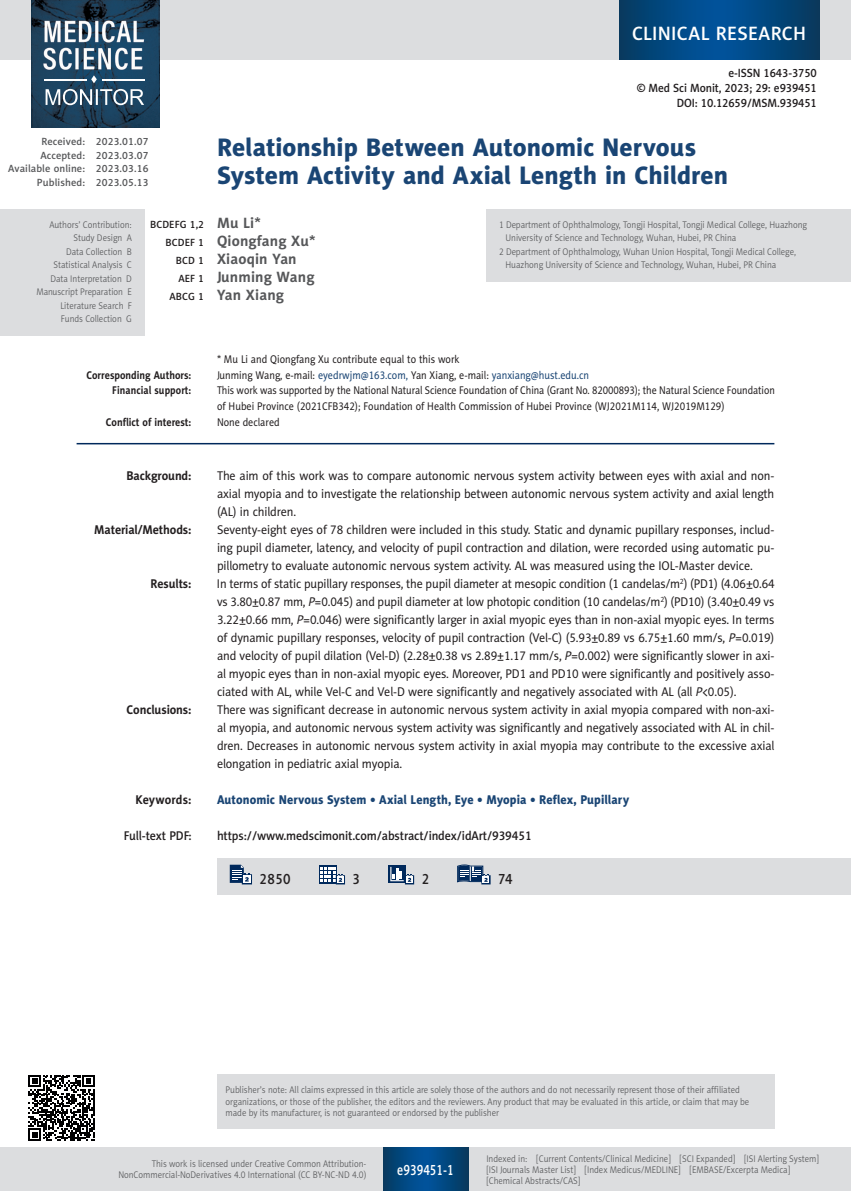
<style>
.page{position:relative;width:851px;height:1191px;background:#fff}
.page>*{position:absolute;margin:0;border:0;box-sizing:border-box;transform-origin:0 0}
.MSM_Tytul{font:25.5px/28.5px "Naomi Sans EFN Heavy";color:#1a4574}
.t1{font:19.5px "Naomi Sans EFN Medium";letter-spacing:.015em;color:#fff}
.MSM_Autorzy{font:700 15px "Naomi Sans EFN";letter-spacing:.01em;color:#57585a}
.MSM_e-PAGINA{font:15px "Naomi Sans EFN Medium";color:#fff;scale:.8 1}
.MSM_dane{font:15px "Naomi Sans EFN Medium";letter-spacing:.03em;color:#231f20;scale:.9 1}
.MSM_Summary_body{font:12.75px/18px "Naomi Sans EFN";letter-spacing:-.01em;color:#231f20;text-align:justify;scale:.95 1}
.MSM_Summary_body-2{font:12.75px/18px "Naomi Sans EFN";letter-spacing:-.01em;color:#231f20;text-align:justify;scale:.94 1}
.MSM_full_text_pdf{font:12.75px "Naomi Sans EFN Medium";letter-spacing:-.01em;color:#231f20;scale:.95 1}
.MSM_keywords{font:12.75px "Naomi Sans EFN Heavy";letter-spacing:.005em;color:#1a4574;scale:.95 1}
.MSM_Summary_body-3{font:700 12.75px "Naomi Sans EFN";letter-spacing:-.01em;color:#231f20;scale:.95 1}
.MSM_keywords-2{font:700 12.75px "Naomi Sans EFN";letter-spacing:.005em;color:#231f20;scale:.95 1}
.MSM_Summary_body-4{font:700 12.75px "Naomi Sans EFN";letter-spacing:-.01em;color:#231f20;scale:.94 1}
.MSM_full_text_pdf-2{font:12px "Naomi Sans EFN Medium";letter-spacing:-.01em;color:#231f20;scale:.95 1}
.MSM_Adres{font:11.25px/15.8px "Naomi Sans EFN";color:#231f20;scale:.88 1}
.MSM_Adres-2{font:11.25px "Naomi Sans EFN";color:#1a4574;scale:.9 1}
.MSM_Adres-3{font:11.25px "Naomi Sans EFN";color:#231f20;scale:.9 1}
.MSM_Adres-4{font:700 11.25px "Naomi Sans EFN";color:#231f20;scale:.9 1}
.MSM_Confilicts{font:700 11.25px "Naomi Sans EFN";color:#231f20;scale:.9 1}
.MSM_Adres-5{font:700 11.25px "Naomi Sans EFN";color:#231f20;scale:.88 1}
.MSM_Confilicts-2{font:11.25px "Naomi Sans EFN";color:#231f20;scale:.9 1}
.t2{font:10.5px "Naomi Sans EFN Medium";letter-spacing:.01em;color:#57585a}
.MSM_Autorzy-2{font:10.5px "Naomi Sans EFN Medium";letter-spacing:.01em;color:#231f20}
.MSM_pagina_indeksy{font:9.75px/11.2px "Naomi Sans EFN Light";color:#57585a;scale:.9 1}
.MSM_Afiliacja{font:9.75px/13.5px "Naomi Sans EFN Light";color:#57585a;scale:.9 1}
.s1{font-family:"Naomi Sans EFN";font-weight:700;font-size:15px;color:#57585a}
.s2{font-family:"Naomi Sans EFN Medium";font-weight:400;font-size:10.5px;color:#231f20}
.s3{color:#231f20}
.s4{font-style:italic}
</style>
<div class="page">
<div style="left:217px;top:858px;width:633px;height:36px;background:#dcdddf"></div>
<svg style="left:230px;top:864px;width:22px;height:20px"></svg>
<div style="left:319px;top:865px;width:17px;height:18px;background:#00295c"></div>
<svg style="left:320px;top:866px;width:25px;height:18px"></svg>
<div style="left:388px;top:865px;width:18px;height:18px;background:#00295c"></div>
<svg style="left:390px;top:867px;width:24px;height:17px"></svg>
<svg style="left:457px;top:864px;width:33px;height:20px"></svg>
<hr style="left:77px;top:443px;width:697px;height:1px;background:#00295c">
<div style="left:0;top:210px;width:145px;height:126px;background:#dcdddf"></div>
<div style="left:486px;top:210px;width:364px;height:72px;background:#dcdddf"></div>
<svg style="left:28px;top:1075px;width:67px;height:66px"></svg>
<div style="left:217px;top:1074px;width:557px;height:54px;background:#dcdddf"></div>
<div style="left:0;top:1148px;width:850px;height:43px;background:#dcdddf"></div>
<svg style="left:383px;top:1147px;width:85px;height:43px"></svg>
<div style="left:0;top:0;width:850px;height:60px;background:#dcdddf"></div>
<svg style="left:619px;top:0;width:200px;height:60px"></svg>
<img style="left:32px;top:0;width:127px;height:128px">
<img style="left:45px;top:79px;width:41px;height:1px">
<img style="left:103px;top:79px;width:41px;height:1px">
<svg style="left:91px;top:75px;width:6px;height:8px"></svg>
<img style="left:46px;top:89px;width:98px;height:16px">
<h2 class="t1" style="left:632px;top:22px;width:175px">CLINICAL RESEARCH</h2>
<p class="MSM_full_text_pdf-2" style="left:728px;top:66px;width:95px">e-ISSN 1643-3750</p>
<p class="MSM_full_text_pdf-2" style="left:636px;top:81px;width:191px">© Med Sci Monit, 2023; 29: e939451</p>
<p class="MSM_full_text_pdf-2" style="left:676px;top:96px;width:149px">DOI: 10.12659/MSM.939451</p>
<p class="MSM_Tytul" style="left:217px;top:132px;width:512px">Relationship Between Autonomic Nervous<br>System Activity and Axial Length in Children</p>
<p class="MSM_Autorzy-2" style="left:150px;top:218px;width:112px">BCDEFG 1,2 <span class="s1">Mu Li*</span></p>
<p class="MSM_Autorzy" style="left:165px;top:232px;width:151px"><span class="s2">BCDEF 1</span> Qiongfang Xu*</p>
<p class="MSM_Autorzy" style="left:176px;top:250px;width:122px"><span class="s2">BCD 1</span> Xiaoqin Yan</p>
<p class="MSM_Autorzy" style="left:178px;top:268px;width:138px"><span class="s2">AEF 1</span> Junming Wang</p>
<p class="MSM_Autorzy" style="left:169px;top:286px;width:116px"><span class="s2">ABCG 1</span> Yan Xiang</p>
<p class="t2" style="left:41px;top:136px;width:109px">Received: 2023.01.07</p>
<p class="t2" style="left:40px;top:149px;width:110px">Accepted: 2023.03.07</p>
<p class="t2" style="left:8px;top:163px;width:142px">Available online: 2023.03.16</p>
<p class="t2" style="left:37px;top:176px;width:113px">Published: 2023.05.13</p>
<p class="MSM_pagina_indeksy" style="left:49px;top:219px;width:93px">Authors’ Contribution:</p>
<p class="MSM_pagina_indeksy" style="left:74px;top:232px;width:66px">Study Design A</p>
<p class="MSM_pagina_indeksy" style="left:66px;top:246px;width:74px">Data Collection B</p>
<p class="MSM_pagina_indeksy" style="left:53px;top:259px;width:89px">Statistical Analysis C</p>
<p class="MSM_pagina_indeksy" style="left:51px;top:273px;width:92px">Data Interpretation D</p>
<p class="MSM_pagina_indeksy" style="left:36px;top:286px;width:107px">Manuscript Preparation E</p>
<p class="MSM_pagina_indeksy" style="left:60px;top:300px;width:81px">Literature Search F</p>
<p class="MSM_pagina_indeksy" style="left:61px;top:313px;width:80px">Funds Collection G</p>
<p class="MSM_Afiliacja" style="left:505px;top:218px;width:336px;text-indent:-6px">1 Department of Ophthalmology, Tongji Hospital, Tongji Medical College, Huazhong<br>University of Science and Technology, Wuhan, Hubei, PR China</p>
<p class="MSM_Afiliacja" style="left:505px;top:245px;width:324px;text-indent:-6px">2 Department of Ophthalmology, Wuhan Union Hospital, Tongji Medical College,<br>Huazhong University of Science and Technology, Wuhan, Hubei, PR China</p>
<p class="MSM_Adres-3" style="left:217px;top:352px;width:271px">* Mu Li and Qiongfang Xu contribute equal to this work</p>
<p class="MSM_Adres-4" style="left:86px;top:368px;width:118px">Corresponding Authors:</p>
<p class="MSM_Adres-2" style="left:217px;top:368px;width:415px"><span class="s3">Junming Wang, e-mail:</span> eyedrwjm@163.com, <span class="s3">Yan Xiang, e-mail:</span> yanxiang@hust.edu.cn</p>
<p class="MSM_Adres-5" style="left:112px;top:384px;width:91px">Financial support:</p>
<p class="MSM_Adres" style="left:217px;top:383px;width:635px">This work was supported by the National Natural Science Foundation of China (Grant No. 82000893); the Natural Science Foundation of Hubei Province (2021CFB342); Foundation of Health Commission of Hubei Province (WJ2021M114, WJ2019M129)</p>
<p class="MSM_Confilicts" style="left:106px;top:415px;width:97px">Conflict of interest:</p>
<p class="MSM_Confilicts-2" style="left:217px;top:415px;width:71px">None declared</p>
<p class="MSM_Summary_body-3" style="left:126px;top:468px;width:70px">Background:</p>
<p class="MSM_Summary_body" style="left:217px;top:467px;width:588px">The aim of this work was to compare autonomic nervous system activity between eyes with axial and non&shy;axial myopia and to investigate the relationship between autonomic nervous system activity and axial length (AL) in children.</p>
<p class="MSM_Summary_body-3" style="left:94px;top:522px;width:104px">Material/Methods:</p>
<p class="MSM_Summary_body" style="left:217px;top:521px;width:588px">Seventy-eight eyes of 78 children were included in this study. Static and dynamic pupillary responses, includ&shy;ing pupil diameter, latency, and velocity of pupil contraction and dilation, were recorded using automatic pu&shy;pillometry to evaluate autonomic nervous system activity. AL was measured using the IOL-Master device.</p>
<p class="MSM_Summary_body-4" style="left:150px;top:576px;width:45px">Results:</p>
<p class="MSM_Summary_body-2" style="left:217px;top:575px;width:594px">In terms of static pupillary responses, the pupil diameter at mesopic condition (1 candelas/m<sup>2</sup>) (PD1) (4.06±0.64 vs 3.80±0.87 mm, <span class="s4">P</span>=0.045) and pupil diameter at low photopic condition (10 candelas/m<sup>2</sup>) (PD10) (3.40±0.49 vs 3.22±0.66 mm, <span class="s4">P</span>=0.046) were significantly larger in axial myopic eyes than in non-axial myopic eyes. In terms of dynamic pupillary responses, velocity of pupil contraction (Vel-C) (5.93±0.89 vs 6.75±1.60 mm/s, <span class="s4">P</span>=0.019) and velocity of pupil dilation (Vel-D) (2.28±0.38 vs 2.89±1.17 mm/s, <span class="s4">P</span>=0.002) were significantly slower in axi&shy;al myopic eyes than in non-axial myopic eyes. Moreover, PD1 and PD10 were significantly and positively asso&shy;ciated with AL, while Vel-C and Vel-D were significantly and negatively associated with AL (all <span class="s4">P</span>&lt;0.05).</p>
<p class="MSM_Summary_body-3" style="left:127px;top:702px;width:70px">Conclusions:</p>
<p class="MSM_Summary_body" style="left:217px;top:701px;width:588px">There was significant decrease in autonomic nervous system activity in axial myopia compared with non-axi&shy;al myopia, and autonomic nervous system activity was significantly and negatively associated with AL in chil&shy;dren. Decreases in autonomic nervous system activity in axial myopia may contribute to the excessive axial elongation in pediatric axial myopia.</p>
<p class="MSM_keywords-2" style="left:135px;top:792px;width:60px">Keywords:</p>
<p class="MSM_keywords" style="left:217px;top:792px;width:435px">Autonomic Nervous System • Axial Length, Eye • Myopia • Reflex, Pupillary</p>
<p class="MSM_full_text_pdf" style="left:124px;top:828px;width:73px">Full-text PDF:</p>
<p class="MSM_full_text_pdf" style="left:217px;top:828px;width:333px">https://www.medscimonit.com/abstract/index/idArt/939451</p>
<p class="MSM_dane" style="left:259px;top:870px;width:36px">2850</p>
<p class="MSM_dane" style="left:352px;top:870px;width:10px">3</p>
<p class="MSM_dane" style="left:421px;top:870px;width:10px">2</p>
<p class="MSM_dane" style="left:498px;top:870px;width:18px">74</p>
<p class="MSM_pagina_indeksy" style="left:225px;top:1084px;width:583px">Publisher’s note: All claims expressed in this article are solely those of the authors and do not necessarily represent those of their affiliated organizations, or those of the publisher, the editors and the reviewers. Any product that may be evaluated in this article, or claim that may be made by its manufacturer, is not guaranteed or endorsed by the publisher</p>
<p class="MSM_pagina_indeksy" style="left:118px;top:1158px;width:277px;text-align:right">This work is licensed under Creative Common Attribution-<br>NonCommercial-NoDerivatives 4.0 International (CC BY-NC-ND 4.0)</p>
<p class="MSM_e-PAGINA" style="left:397px;top:1160px;width:72px">e939451-1</p>
<p class="MSM_pagina_indeksy" style="left:486px;top:1152px;width:371px">Indexed in: [Current Contents/Clinical Medicine] [SCI Expanded] [ISI Alerting System] [ISI Journals Master List] [Index Medicus/MEDLINE] [EMBASE/Excerpta Medica] [Chemical Abstracts/CAS]</p>
</div>
